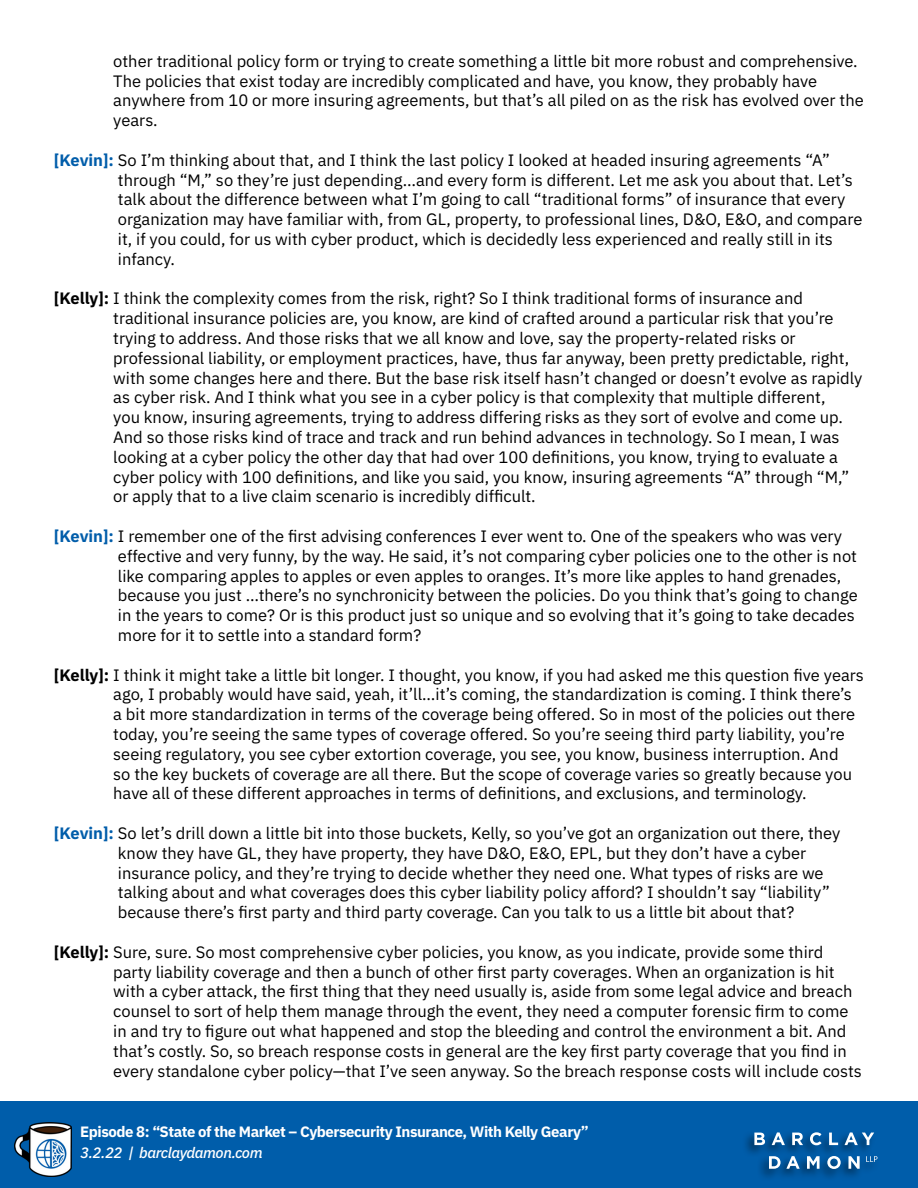
<style>
.page{position:relative;width:918px;height:1188px;background:#fff}
.page>*{position:absolute;margin:0;border:0;box-sizing:border-box;transform-origin:0 0}
.t1{font:16.5px/19.8px "IBM Plex Sans";color:#000}
.t2{font:700 15px "IBM Plex Sans";letter-spacing:-.03em;color:#fff}
.t3{font:italic 500 15px "IBM Plex Sans";letter-spacing:-.03em;color:#fff}
.s1{font-weight:700;color:#005daa}
.s2{font-weight:700}
</style>
<div class="page">
<div style="left:0;top:1102px;width:918px;height:86px;background:#005daa"></div>
<img style="left:15px;top:1123px;width:56px;height:53px">
<div style="left:742px;top:1130px;width:138px;height:51px;background:#000;opacity:.55"></div>
<svg style="left:866px;top:1156px;width:11px;height:6px"></svg>
<svg style="left:754px;top:1133px;width:11px;height:12px"></svg>
<svg style="left:772px;top:1132px;width:13px;height:13px"></svg>
<svg style="left:792px;top:1133px;width:11px;height:12px"></svg>
<svg style="left:810px;top:1132px;width:12px;height:13px"></svg>
<svg style="left:829px;top:1133px;width:9px;height:12px"></svg>
<svg style="left:845px;top:1132px;width:29px;height:13px"></svg>
<svg style="left:769px;top:1156px;width:31px;height:13px"></svg>
<svg style="left:807px;top:1156px;width:13px;height:13px"></svg>
<svg style="left:827px;top:1156px;width:14px;height:13px"></svg>
<svg style="left:848px;top:1156px;width:12px;height:13px"></svg>
<p class="t1" style="left:113px;top:50px;width:752px">other traditional policy form or trying to create something a little bit more robust and comprehensive.<br>The policies that exist today are incredibly complicated and have, you know, they probably have anywhere from 10 or more insuring agreements, but that’s all piled on as the risk has evolved over the years.</p>
<p class="t1" style="left:118px;top:149px;width:746px;text-indent:-64px"><span class="s1">[Kevin]:</span> So I’m thinking about that, and I think the last policy I looked at headed insuring agreements “A” through “M,” so they’re just depending…and every form is different. Let me ask you about that. Let’s talk about the difference between what I’m going to call “traditional forms” of insurance that every organization may have familiar with, from GL, property, to professional lines, D&amp;O, E&amp;O, and compare it, if you could, for us with cyber product, which is decidedly less experienced and really still in its infancy.</p>
<p class="t1" style="left:113px;top:287px;width:750px;text-indent:-59px"><span class="s2">[Kelly]:</span> I think the complexity comes from the risk, right? So I think traditional forms of insurance and traditional insurance policies are, you know, are kind of crafted around a particular risk that you’re trying to address. And those risks that we all know and love, say the property-related risks or professional liability, or employment practices, have, thus far anyway, been pretty predictable, right, with some changes here and there. But the base risk itself hasn’t changed or doesn’t evolve as rapidly as cyber risk. And I think what you see in a cyber policy is that complexity that multiple different,<br>you know, insuring agreements, trying to address differing risks as they sort of evolve and come up.<br>And so those risks kind of trace and track and run behind advances in technology. So I mean, I was looking at a cyber policy the other day that had over 100 definitions, you know, trying to evaluate a cyber policy with 100 definitions, and like you said, you know, insuring agreements “A” through “M,” or apply that to a live claim scenario is incredibly difficult.</p>
<p class="t1" style="left:118px;top:525px;width:741px;text-indent:-64px"><span class="s1">[Kevin]:</span> I remember one of the first advising conferences I ever went to. One of the speakers who was very effective and very funny, by the way. He said, it’s not comparing cyber policies one to the other is not like comparing apples to apples or even apples to oranges. It’s more like apples to hand grenades, because you just …there’s no synchronicity between the policies. Do you think that’s going to change in the years to come? Or is this product just so unique and so evolving that it’s going to take decades more for it to settle into a standard form?</p>
<p class="t1" style="left:113px;top:664px;width:752px;text-indent:-59px"><span class="s2">[Kelly]:</span> I think it might take a little bit longer. I thought, you know, if you had asked me this question five years ago, I probably would have said, yeah, it’ll…it’s coming, the standardization is coming. I think there’s a bit more standardization in terms of the coverage being offered. So in most of the policies out there today, you’re seeing the same types of coverage offered. So you’re seeing third party liability, you’re seeing regulatory, you see cyber extortion coverage, you see, you know, business interruption. And<br>so the key buckets of coverage are all there. But the scope of coverage varies so greatly because you have all of these different approaches in terms of definitions, and exclusions, and terminology.</p>
<p class="t1" style="left:118px;top:822px;width:724px;text-indent:-64px"><span class="s1">[Kevin]:</span> So let’s drill down a little bit into those buckets, Kelly, so you’ve got an organization out there, they know they have GL, they have property, they have D&amp;O, E&amp;O, EPL, but they don’t have a cyber insurance policy, and they’re trying to decide whether they need one. What types of risks are we talking about and what coverages does this cyber liability policy afford? I shouldn’t say “liability” because there’s first party and third party coverage. Can you talk to us a little bit about that?</p>
<p class="t1" style="left:113px;top:941px;width:750px;text-indent:-59px"><span class="s2">[Kelly]:</span> Sure, sure. So most comprehensive cyber policies, you know, as you indicate, provide some third party liability coverage and then a bunch of other first party coverages. When an organization is hit with a cyber attack, the first thing that they need usually is, aside from some legal advice and breach counsel to sort of help them manage through the event, they need a computer forensic firm to come in and try to figure out what happened and stop the bleeding and control the environment a bit. And that’s costly. So, so breach response costs in general are the key first party coverage that you find in every standalone cyber policy—that I’ve seen anyway. So the breach response costs will include costs</p>
<p class="t2" style="left:80px;top:1119px;width:510px">Episode 8: “State of the Market – Cybersecurity Insurance, With Kelly Geary”</p>
<p class="t3" style="left:80px;top:1141px;width:184px">3.2.22 | barclaydamon.com</p>
</div>
